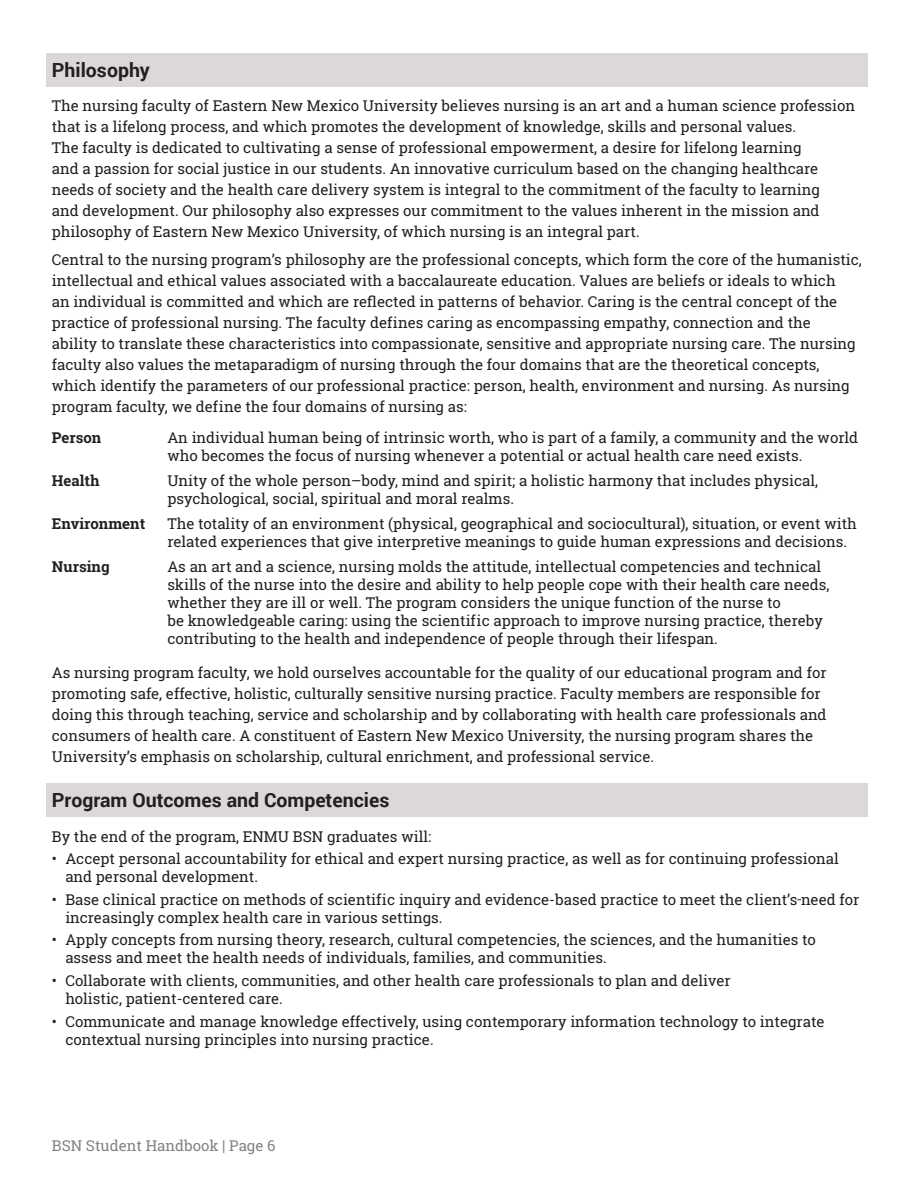
<style>
.page{position:relative;width:918px;height:1188px;background:#fff}
.page>*{position:absolute;margin:0;border:0;box-sizing:border-box;transform-origin:0 0}
.gray_bar_subhead{font:700 19.5px "Roboto";color:#231f20}
.gray_bar_subhead_NP{font:700 19.5px "Roboto";color:#231f20}
.Body_Text{font:15px/21px "Roboto Slab";color:#231f20}
.Body_Text-2{font:700 15px "Roboto Slab";color:#231f20}
.t1{font:15px "Roboto Slab";color:#808285}
</style>
<div class="page">
<div style="left:46px;top:53px;width:822px;height:33px;background:#dcd8d7"></div>
<div style="left:46px;top:784px;width:822px;height:33px;background:#dcd8d7"></div>
<p class="gray_bar_subhead_NP" style="left:52px;top:56px;width:100px">Philosophy</p>
<p class="Body_Text" style="left:52px;top:95px;width:805px">The nursing faculty of Eastern New Mexico University believes nursing is an art and a human science profession that is a lifelong process, and which promotes the development of knowledge, skills and personal values.<br>The faculty is dedicated to cultivating a sense of professional empowerment, a desire for lifelong learning<br>and a passion for social justice in our students. An innovative curriculum based on the changing healthcare needs of society and the health care delivery system is integral to the commitment of the faculty to learning<br>and development. Our philosophy also expresses our commitment to the values inherent in the mission and philosophy of Eastern New Mexico University, of which nursing is an integral part.</p>
<p class="Body_Text" style="left:52px;top:249px;width:812px">Central to the nursing program’s philosophy are the professional concepts, which form the core of the humanistic, intellectual and ethical values associated with a baccalaureate education. Values are beliefs or ideals to which<br>an individual is committed and which are reflected in patterns of behavior. Caring is the central concept of the practice of professional nursing. The faculty defines caring as encompassing empathy, connection and the<br>ability to translate these characteristics into compassionate, sensitive and appropriate nursing care. The nursing faculty also values the metaparadigm of nursing through the four domains that are the theoretical concepts, which identify the parameters of our professional practice: person, health, environment and nursing. As nursing program faculty, we define the four domains of nursing as:</p>
<p class="Body_Text-2" style="left:52px;top:428px;width:51px">Person</p>
<p class="Body_Text" style="left:167px;top:429px;width:692px;line-height:18px">An individual human being of intrinsic worth, who is part of a family, a community and the world who becomes the focus of nursing whenever a potential or actual health care need exists.</p>
<p class="Body_Text-2" style="left:52px;top:470px;width:49px">Health</p>
<p class="Body_Text" style="left:167px;top:471px;width:652px;line-height:18px">Unity of the whole person–body, mind and spirit; a holistic harmony that includes physical, psychological, social, spiritual and moral realms.</p>
<p class="Body_Text-2" style="left:52px;top:513px;width:95px">Environment</p>
<p class="Body_Text" style="left:167px;top:514px;width:691px;line-height:18px">The totality of an environment (physical, geographical and sociocultural), situation, or event with related experiences that give interpretive meanings to guide human expressions and decisions.</p>
<p class="Body_Text-2" style="left:52px;top:556px;width:59px">Nursing</p>
<p class="Body_Text" style="left:167px;top:557px;width:664px;line-height:18px">As an art and a science, nursing molds the attitude, intellectual competencies and technical skills of the nurse into the desire and ability to help people cope with their health care needs, whether they are ill or well. The program considers the unique function of the nurse to<br>be knowledgeable caring: using the scientific approach to improve nursing practice, thereby contributing to the health and independence of people through their lifespan.</p>
<p class="Body_Text" style="left:52px;top:662px;width:776px">As nursing program faculty, we hold ourselves accountable for the quality of our educational program and for promoting safe, effective, holistic, culturally sensitive nursing practice. Faculty members are responsible for doing this through teaching, service and scholarship and by collaborating with health care professionals and consumers of health care. A constituent of Eastern New Mexico University, the nursing program shares the University’s emphasis on scholarship, cultural enrichment, and professional service.</p>
<p class="gray_bar_subhead" style="left:52px;top:786px;width:339px">Program Outcomes and Competencies</p>
<p class="Body_Text" style="left:52px;top:825px;width:381px">By the end of the program, ENMU BSN graduates will:</p>
<p class="Body_Text" style="left:65px;top:850px;width:775px;line-height:18px;text-indent:-14px">• Accept personal accountability for ethical and expert nursing practice, as well as for continuing professional and personal development.</p>
<p class="Body_Text" style="left:65px;top:890px;width:796px;line-height:18px;text-indent:-14px">• Base clinical practice on methods of scientific inquiry and evidence-based practice to meet the client’s need for increasingly complex health care in various settings.</p>
<p class="Body_Text" style="left:65px;top:931px;width:752px;line-height:18px;text-indent:-14px">• Apply concepts from nursing theory, research, cultural competencies, the sciences, and the humanities to assess and meet the health needs of individuals, families, and communities.</p>
<p class="Body_Text" style="left:65px;top:971px;width:667px;line-height:18px;text-indent:-14px">• Collaborate with clients, communities, and other health care professionals to plan and deliver holistic, patient-centered care.</p>
<p class="Body_Text" style="left:65px;top:1012px;width:761px;line-height:18px;text-indent:-14px">• Communicate and manage knowledge effectively, using contemporary information technology to integrate contextual nursing principles into nursing practice.</p>
<p class="t1" style="left:52px;top:1135px;width:225px">BSN Student Handbook | Page 6</p>
</div>
